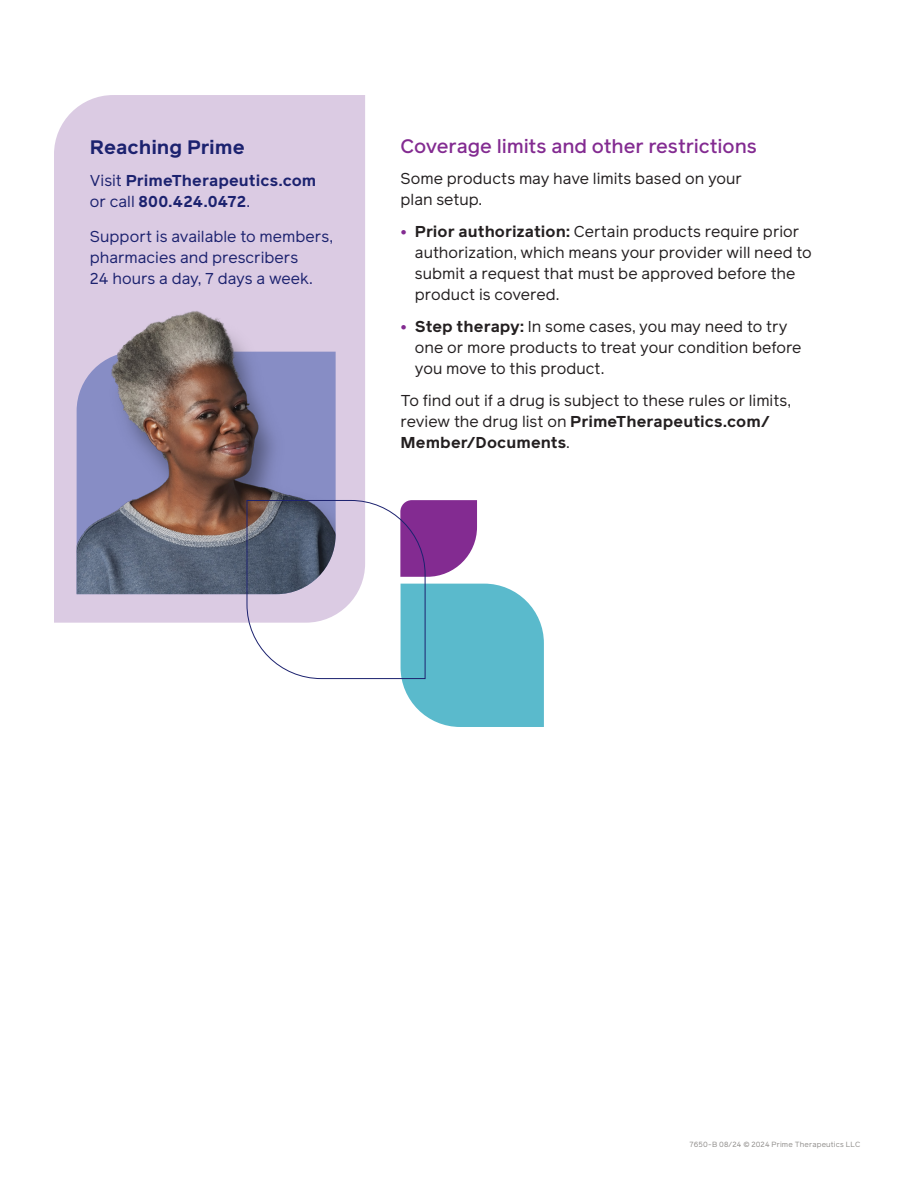
<style>
.page{position:relative;width:918px;height:1188px;background:#fff}
.page>*{position:absolute;margin:0;border:0;box-sizing:border-box;transform-origin:0 0}
._5_Main_Body_Copy_1st{font:500 19.5px "Reader Pro";letter-spacing:-.005em;color:#832b91}
._5_Main_Body_Copy_1st-2{font:700 19.5px "Reader Pro";letter-spacing:-.005em;color:#1c226f}
._2_Header_for_Contents{font:15.75px/21px "Reader Pro";color:#231f20}
._2_Header_for_Contents-2{font:15.75px/21px "Reader Pro";color:#1c226f}
._2_Header_for_Contents-3{font:700 15.75px/21px "Reader Pro";letter-spacing:.005em;color:#1c226f}
.t1{font:7.5px "Reader Pro";letter-spacing:.02em;color:#74716e}
.s1{font-weight:400}
.s2{font-weight:700;font-size:16.5px;color:#832b91}
.s3{font-weight:700}
</style>
<div class="page">
<div style="left:54px;top:95px;width:311px;height:528px;background:#dbcbe3"></div>
<img style="left:77px;top:277px;width:259px;height:317px">
<svg style="left:246px;top:500px;width:298px;height:227px"></svg>
<p class="_5_Main_Body_Copy_1st-2" style="left:90px;top:134px;width:156px">Reaching Prime</p>
<p class="_2_Header_for_Contents-3" style="left:90px;top:170px;width:228px"><span class="s1">Visit</span> PrimeTherapeutics.com <span class="s1">or call</span> 800.424.0472<span class="s1">.</span></p>
<p class="_2_Header_for_Contents-2" style="left:90px;top:225px;width:244px">Support is available to members, pharmacies and prescribers<br>24 hours a day, 7 days a week.</p>
<p class="_5_Main_Body_Copy_1st" style="left:401px;top:132px;width:358px">Coverage limits and other restrictions</p>
<p class="_2_Header_for_Contents" style="left:401px;top:168px;width:343px">Some products may have limits based on your plan setup.</p>
<p class="_2_Header_for_Contents" style="left:415px;top:221px;width:398px;text-indent:-14px"><span class="s2">•</span> <span class="s3">Prior authorization:</span> Certain products require prior authorization, which means your provider will need to submit a request that must be approved before the product is covered.</p>
<p class="_2_Header_for_Contents" style="left:415px;top:316px;width:388px;text-indent:-14px"><span class="s2">•</span> <span class="s3">Step therapy:</span> In some cases, you may need to try one or more products to treat your condition before you move to this product.</p>
<p class="_2_Header_for_Contents" style="left:401px;top:389px;width:392px">To find out if a drug is subject to these rules or limits, review the drug list on <span class="s3">PrimeTherapeutics.com/<br>Member/Documents</span>.</p>
<p class="t1" style="left:690px;top:1139px;width:172px">7650-B 08/24 © 2024 Prime Therapeutics LLC</p>
</div>
